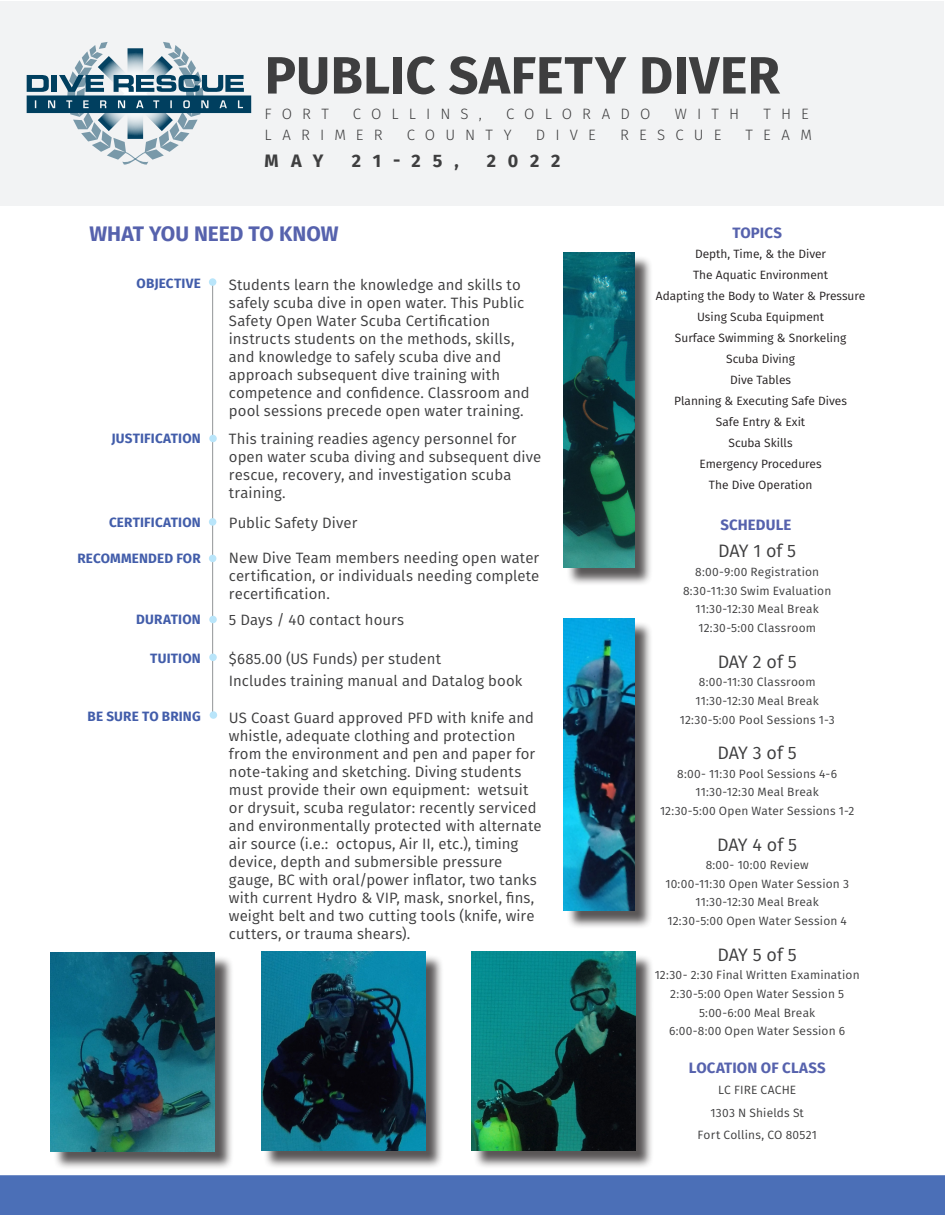
<style>
.page{position:relative;width:945px;height:1215px;background:#fff}
.page>*{position:absolute;margin:0;border:0;box-sizing:border-box;transform-origin:0 0}
.Name{font:700 52.5px "Fira Sans";letter-spacing:.005em;color:#3e3e3f}
.Title_1{font:700 21px "Fira Sans";color:#5662ad}
.Symbol_1{font:18px "Fira Sans";letter-spacing:-.015em;color:#3e3e3f}
.Editorial_Designer{font:700 18px "Fira Sans";letter-spacing:.66em;color:#3e3e3f}
.Body_Text{font:15px/18px "Fira Sans";letter-spacing:.005em;color:#3e3e3f}
.Editorial_Designer-2{font:300 15px "Fira Sans";letter-spacing:.675em;color:#3e3e3f}
.Title_1-2{font:700 15px "Fira Sans";letter-spacing:.01em;color:#5662ad}
.Subtitle_2_-_9pts{font:700 13.5px "Fira Sans";letter-spacing:.01em;color:#425daa}
.BT_8pts{font:12px "Fira Sans";letter-spacing:.015em;color:#3e3e3f}
.Bullet_List{font:12px "Fira Sans";color:#231f20}
.Symbol_2{font:12px "Fira Sans";letter-spacing:.015em;color:#3e3e3f}
</style>
<div class="page">
<div style="left:1px;top:1px;width:943px;height:205px;background:#f2f3f4"></div>
<hr style="left:212px;top:284px;width:1px;height:430px;background:#939598">
<svg style="left:27px;top:42px;width:224px;height:123px"></svg>
<div style="left:209px;top:278px;width:7px;height:8px;background:#b9e5fa;border-radius:50%"></div>
<div style="left:209px;top:518px;width:7px;height:8px;background:#b9e5fa;border-radius:50%"></div>
<div style="left:209px;top:654px;width:8px;height:7px;background:#b9e5fa;border-radius:50%"></div>
<div style="left:209px;top:435px;width:8px;height:7px;background:#b9e5fa;border-radius:50%"></div>
<div style="left:209px;top:616px;width:8px;height:7px;background:#b9e5fa;border-radius:50%"></div>
<div style="left:209px;top:555px;width:7px;height:7px;background:#b9e5fa;border-radius:50%"></div>
<div style="left:210px;top:711px;width:7px;height:8px;background:#b9e5fa;border-radius:50%"></div>
<div style="left:1px;top:1176px;width:943px;height:38px;background:#4b6fb7"></div>
<div style="left:0;top:1175px;width:945px;height:40px;border:2px solid #4b6fb7"></div>
<div style="left:53px;top:955px;width:180px;height:215px;background:#231f20;opacity:.75"></div>
<img style="left:51px;top:952px;width:164px;height:199px">
<div style="left:566px;top:255px;width:87px;height:331px;background:#231f20;opacity:.75"></div>
<img style="left:564px;top:253px;width:70px;height:314px">
<div style="left:566px;top:621px;width:87px;height:309px;background:#231f20;opacity:.75"></div>
<img style="left:564px;top:619px;width:70px;height:292px">
<div style="left:263px;top:954px;width:181px;height:215px;background:#231f20;opacity:.75"></div>
<img style="left:261px;top:952px;width:164px;height:198px">
<div style="left:473px;top:954px;width:181px;height:215px;background:#231f20;opacity:.75"></div>
<img style="left:471px;top:952px;width:164px;height:198px">
<p class="Name" style="left:265px;top:31px;width:517px">PUBLIC SAFETY DIVER</p>
<p class="Editorial_Designer-2" style="left:264px;top:103px;width:66px">FORT</p>
<p class="Editorial_Designer-2" style="left:353px;top:103px;width:131px">COLLINS,</p>
<p class="Editorial_Designer-2" style="left:506px;top:103px;width:146px">COLORADO</p>
<p class="Editorial_Designer-2" style="left:675px;top:103px;width:66px">WITH</p>
<p class="Editorial_Designer-2" style="left:763px;top:103px;width:47px">THE</p>
<p class="Editorial_Designer-2" style="left:264px;top:124px;width:120px">LARIMER</p>
<p class="Editorial_Designer-2" style="left:407px;top:124px;width:107px">COUNTY</p>
<p class="Editorial_Designer-2" style="left:536px;top:124px;width:62px">DIVE</p>
<p class="Editorial_Designer-2" style="left:620px;top:124px;width:103px">RESCUE</p>
<p class="Editorial_Designer-2" style="left:746px;top:124px;width:68px">TEAM</p>
<p class="Editorial_Designer" style="left:264px;top:145px;width:61px">MAY</p>
<p class="Editorial_Designer" style="left:352px;top:145px;width:108px">21-25,</p>
<p class="Editorial_Designer" style="left:487px;top:145px;width:75px">2022</p>
<p class="Title_1" style="left:89px;top:216px;width:251px">WHAT YOU NEED TO KNOW</p>
<p class="Title_1-2" style="left:732px;top:220px;width:51px">TOPICS</p>
<p class="Subtitle_2_-_9pts" style="left:137px;top:272px;width:66px">OBJECTIVE</p>
<p class="Subtitle_2_-_9pts" style="left:111px;top:427px;width:91px">JUSTIFICATION</p>
<p class="Body_Text" style="left:229px;top:275px;width:302px">Students learn the knowledge and skills to safely scuba dive in open water. This Public Safety Open Water Scuba Certification instructs students on the methods, skills, and knowledge to safely scuba dive and approach subsequent dive training with competence and confidence. Classroom and pool sessions precede open water training.</p>
<p class="Body_Text" style="left:229px;top:429px;width:314px">This training readies agency personnel for open water scuba diving and subsequent dive rescue, recovery, and investigation scuba training.</p>
<p class="Bullet_List" style="left:695px;top:245px;width:133px">Depth, Time, &amp; the Diver</p>
<p class="Bullet_List" style="left:693px;top:266px;width:136px">The Aquatic Environment</p>
<p class="Bullet_List" style="left:656px;top:287px;width:211px">Adapting the Body to Water &amp; Pressure</p>
<p class="Bullet_List" style="left:697px;top:308px;width:128px">Using Scuba Equipment</p>
<p class="Bullet_List" style="left:675px;top:329px;width:173px">Surface Swimming &amp; Snorkeling</p>
<p class="Bullet_List" style="left:726px;top:350px;width:70px">Scuba Diving</p>
<p class="Bullet_List" style="left:730px;top:371px;width:63px">Dive Tables</p>
<p class="Bullet_List" style="left:674px;top:392px;width:174px">Planning &amp; Executing Safe Dives</p>
<p class="Bullet_List" style="left:716px;top:413px;width:91px">Safe Entry &amp; Exit</p>
<p class="Bullet_List" style="left:729px;top:434px;width:66px">Scuba Skills</p>
<p class="Bullet_List" style="left:700px;top:455px;width:124px">Emergency Procedures</p>
<p class="Bullet_List" style="left:709px;top:476px;width:105px">The Dive Operation</p>
<p class="Subtitle_2_-_9pts" style="left:109px;top:511px;width:93px">CERTIFICATION</p>
<p class="Body_Text" style="left:229px;top:513px;width:130px">Public Safety Diver</p>
<p class="Title_1-2" style="left:720px;top:512px;width:72px">SCHEDULE</p>
<p class="Subtitle_2_-_9pts" style="left:77px;top:547px;width:125px">RECOMMENDED FOR</p>
<p class="Body_Text" style="left:229px;top:548px;width:312px;text-align:justify">New Dive Team members needing open water certification, or individuals needing complete recertification.</p>
<p class="Subtitle_2_-_9pts" style="left:136px;top:608px;width:66px">DURATION</p>
<p class="Body_Text" style="left:229px;top:611px;width:177px">5 Days / 40 contact hours</p>
<p class="Subtitle_2_-_9pts" style="left:150px;top:647px;width:52px">TUITION</p>
<p class="Body_Text" style="left:229px;top:650px;width:214px">$685.00 (US Funds) per student</p>
<p class="Body_Text" style="left:229px;top:672px;width:295px">Includes training manual and Datalog book</p>
<p class="Subtitle_2_-_9pts" style="left:88px;top:705px;width:115px">BE SURE TO BRING</p>
<p class="Body_Text" style="left:229px;top:708px;width:314px">US Coast Guard approved PFD with knife and whistle, adequate clothing and protection from the environment and pen and paper for note-taking and sketching. Diving students must provide their own equipment: wetsuit or drysuit, scuba regulator: recently serviced and environmentally protected with alternate air source (i.e.: octopus, Air II, etc.), timing device, depth and submersible pressure gauge, BC with oral/power inflator, two tanks with current Hydro &amp; VIP, mask, snorkel, fins, weight belt and two cutting tools (knife, wire cutters, or trauma shears).</p>
<p class="Symbol_1" style="left:718px;top:538px;width:79px">DAY 1 of 5</p>
<p class="BT_8pts" style="left:695px;top:563px;width:125px">8:00-9:00 Registration</p>
<p class="BT_8pts" style="left:683px;top:582px;width:150px">8:30-11:30 Swim Evaluation</p>
<p class="BT_8pts" style="left:696px;top:600px;width:125px">11:30-12:30 Meal Break</p>
<p class="BT_8pts" style="left:698px;top:619px;width:119px">12:30-5:00 Classroom</p>
<p class="Symbol_1" style="left:718px;top:648px;width:81px">DAY 2 of 5</p>
<p class="BT_8pts" style="left:699px;top:673px;width:118px">8:00-11:30 Classroom</p>
<p class="BT_8pts" style="left:696px;top:692px;width:125px">11:30-12:30 Meal Break</p>
<p class="BT_8pts" style="left:680px;top:710px;width:156px">12:30-5:00 Pool Sessions 1-3</p>
<p class="Symbol_1" style="left:718px;top:739px;width:81px">DAY 3 of 5</p>
<p class="BT_8pts" style="left:677px;top:765px;width:161px">8:00- 11:30 Pool Sessions 4-6</p>
<p class="BT_8pts" style="left:696px;top:783px;width:125px">11:30-12:30 Meal Break</p>
<p class="BT_8pts" style="left:660px;top:802px;width:196px">12:30-5:00 Open Water Sessions 1-2</p>
<p class="Symbol_1" style="left:717px;top:831px;width:81px">DAY 4 of 5</p>
<p class="BT_8pts" style="left:706px;top:856px;width:104px">8:00- 10:00 Review</p>
<p class="BT_8pts" style="left:665px;top:875px;width:185px">10:00-11:30 Open Water Session 3</p>
<p class="BT_8pts" style="left:696px;top:893px;width:125px">11:30-12:30 Meal Break</p>
<p class="BT_8pts" style="left:668px;top:912px;width:181px">12:30-5:00 Open Water Session 4</p>
<p class="Symbol_1" style="left:718px;top:941px;width:81px">DAY 5 of 5</p>
<p class="BT_8pts" style="left:655px;top:966px;width:206px">12:30- 2:30 Final Written Examination</p>
<p class="BT_8pts" style="left:670px;top:985px;width:175px">2:30-5:00 Open Water Session 5</p>
<p class="BT_8pts" style="left:699px;top:1003px;width:118px">5:00-6:00 Meal Break</p>
<p class="BT_8pts" style="left:669px;top:1022px;width:177px">6:00-8:00 Open Water Session 6</p>
<p class="Title_1-2" style="left:689px;top:1055px;width:139px">LOCATION OF CLASS</p>
<p class="Symbol_2" style="left:718px;top:1080px;width:80px">LC FIRE CACHE</p>
<p class="Symbol_2" style="left:711px;top:1103px;width:95px">1303 N Shields St</p>
<p class="Symbol_2" style="left:698px;top:1126px;width:121px">Fort Collins, CO 80521</p>
</div>
